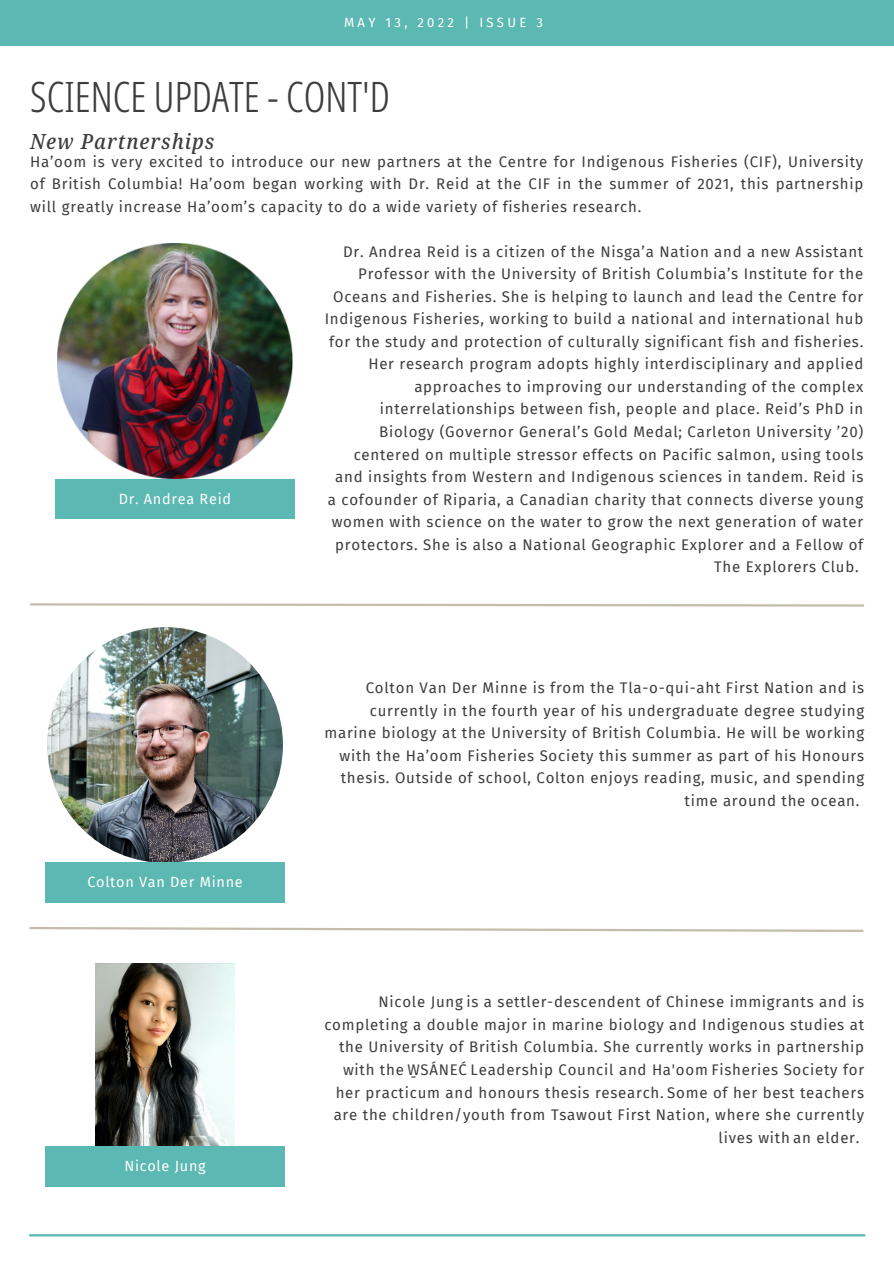
<style>
.page{position:relative;width:894px;height:1264px;background:#fff}
.page>*{position:absolute;margin:0;border:0;box-sizing:border-box;transform-origin:0 0}
.t1{font:300 extra-condensed 42px "Noto Sans Display";color:#3d3d3d}
.t2{font:italic 500 semi-condensed 21px "Noto Serif";letter-spacing:.05em;color:#3d3d3d}
.t3{font:15px/22.5px "Fira Sans";letter-spacing:.05em;color:#3d3d3d;text-align:justify}
.t4{font:14.4px "Fira Sans";letter-spacing:.05em;color:#fff}
.t5{font:13.05px "Fira Sans";letter-spacing:.25em;color:#fff}
</style>
<div class="page">
<div style="left:0;top:0;width:893px;height:45px;background:#5cb8b2"></div>
<img style="left:57px;top:243px;width:235px;height:236px">
<img style="left:96px;top:963px;width:138px;height:183px">
<img style="left:47px;top:627px;width:236px;height:235px;border-radius:50%">
<div style="left:56px;top:479px;width:238px;height:39px;background:#5cb8b2"></div>
<div style="left:46px;top:862px;width:238px;height:40px;background:#5cb8b2"></div>
<div style="left:46px;top:1146px;width:238px;height:40px;background:#5cb8b2"></div>
<svg style="left:29px;top:927px;width:835px;height:5px"></svg>
<svg style="left:30px;top:603px;width:835px;height:4px"></svg>
<hr style="left:29px;top:1234px;width:836px;height:2px;background:#5cb8b2">
<p class="t5" style="left:344px;top:15px;width:200px">MAY 13, 2022 | ISSUE 3</p>
<p class="t1" style="left:30px;top:67px;width:361px">SCIENCE UPDATE - CONT'D</p>
<p class="t2" style="left:30px;top:127px;width:185px">New Partnerships</p>
<p class="t3" style="left:30px;top:151px;width:834px">Ha’oom is very excited to introduce our new partners at the Centre for Indigenous Fisheries (CIF), University of British Columbia! Ha’oom began working with Dr. Reid at the CIF in the summer of 2021, this partnership will greatly increase Ha’oom’s capacity to do a wide variety of fisheries research.</p>
<p class="t3" style="left:343px;top:240px;width:521px">Dr. Andrea Reid is a citizen of the Nisga’a Nation and a new Assistant</p>
<p class="t3" style="left:358px;top:263px;width:506px">Professor with the University of British Columbia’s Institute for the</p>
<p class="t3" style="left:333px;top:285px;width:531px">Oceans and Fisheries. She is helping to launch and lead the Centre for</p>
<p class="t3" style="left:325px;top:308px;width:540px">Indigenous Fisheries, working to build a national and international hub</p>
<p class="t3" style="left:329px;top:330px;width:535px">for the study and protection of culturally significant fish and fisheries.</p>
<p class="t3" style="left:368px;top:353px;width:496px">Her research program adopts highly interdisciplinary and applied</p>
<p class="t3" style="left:414px;top:375px;width:450px">approaches to improving our understanding of the complex</p>
<p class="t3" style="left:380px;top:398px;width:485px">interrelationships between fish, people and place. Reid’s PhD in</p>
<p class="t3" style="left:379px;top:420px;width:485px">Biology (Governor General’s Gold Medal; Carleton University ’20)</p>
<p class="t3" style="left:353px;top:443px;width:511px">centered on multiple stressor effects on Pacific salmon, using tools</p>
<p class="t3" style="left:335px;top:466px;width:529px">and insights from Western and Indigenous sciences in tandem. Reid is</p>
<p class="t3" style="left:328px;top:488px;width:537px">a cofounder of Riparia, a Canadian charity that connects diverse young</p>
<p class="t3" style="left:331px;top:511px;width:533px">women with science on the water to grow the next generation of water</p>
<p class="t3" style="left:335px;top:533px;width:529px">protectors. She is also a National Geographic Explorer and a Fellow of</p>
<p class="t3" style="left:714px;top:556px;width:146px">The Explorers Club.</p>
<p class="t4" style="left:119px;top:490px;width:114px">Dr. Andrea Reid</p>
<p class="t4" style="left:87px;top:874px;width:157px">Colton Van Der Minne</p>
<p class="t4" style="left:124px;top:1157px;width:83px">Nicole Jung</p>
<p class="t3" style="left:366px;top:677px;width:499px">Colton Van Der Minne is from the Tla-o-qui-aht First Nation and is</p>
<p class="t3" style="left:369px;top:699px;width:495px">currently in the fourth year of his undergraduate degree studying</p>
<p class="t3" style="left:324px;top:722px;width:541px">marine biology at the University of British Columbia. He will be working</p>
<p class="t3" style="left:339px;top:744px;width:526px">with the Ha’oom Fisheries Society this summer as part of his Honours</p>
<p class="t3" style="left:340px;top:767px;width:524px">thesis. Outside of school, Colton enjoys reading, music, and spending</p>
<p class="t3" style="left:684px;top:789px;width:176px">time around the ocean.</p>
<p class="t3" style="left:378px;top:991px;width:487px">Nicole Jung is a settler-descendent of Chinese immigrants and is</p>
<p class="t3" style="left:324px;top:1013px;width:541px">completing a double major in marine biology and Indigenous studies at</p>
<p class="t3" style="left:339px;top:1036px;width:526px">the University of British Columbia. She currently works in partnership</p>
<p class="t3" style="left:343px;top:1058px;width:522px">with the W̱SÁNEĆ Leadership Council and Ha'oom Fisheries Society for</p>
<p class="t3" style="left:335px;top:1081px;width:529px">her practicum and honours thesis research. Some of her best teachers</p>
<p class="t3" style="left:333px;top:1103px;width:532px">are the children/youth from Tsawout First Nation, where she currently</p>
<p class="t3" style="left:718px;top:1126px;width:142px">lives with an elder.</p>
</div>
